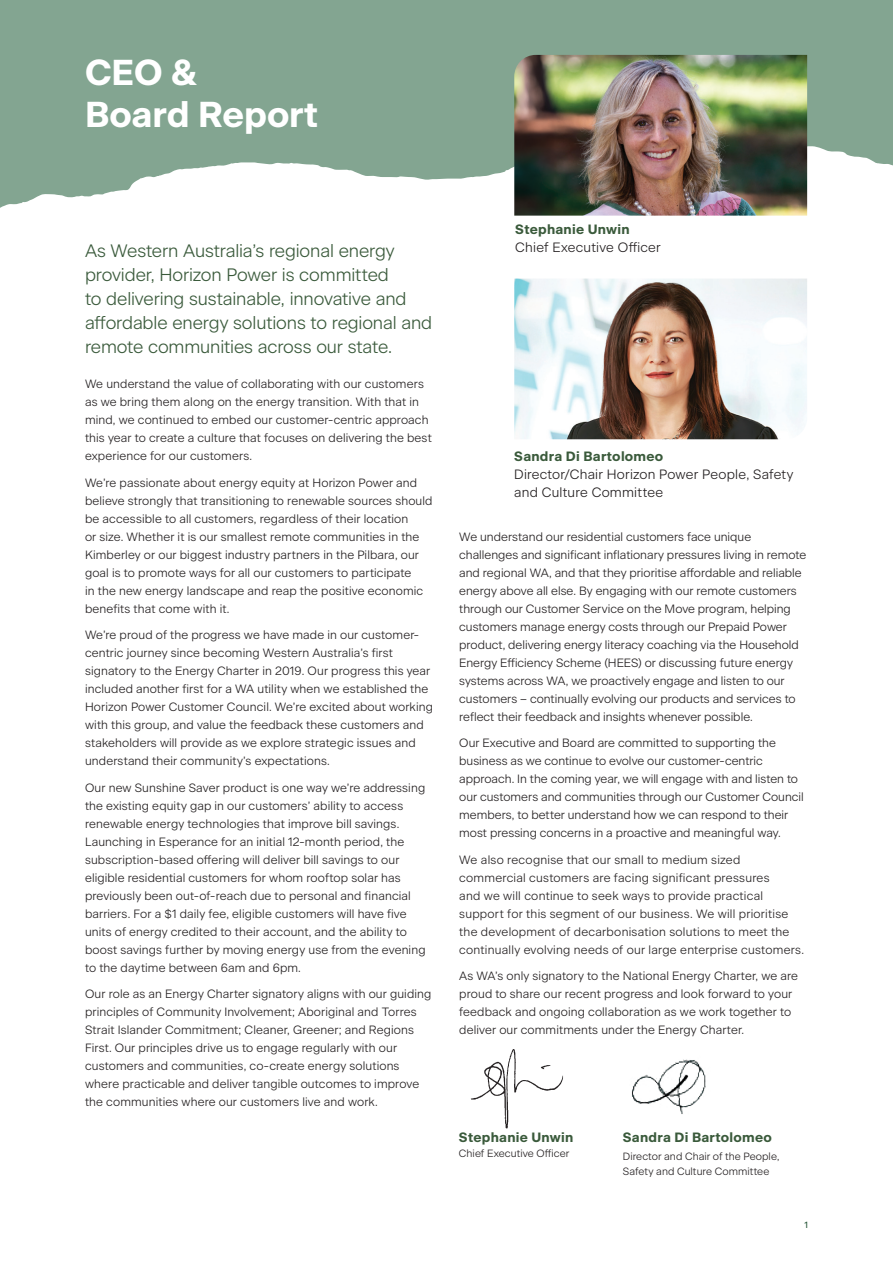
<style>
.page{position:relative;width:893px;height:1263px;background:#fff}
.page>*{position:absolute;margin:0;border:0;box-sizing:border-box;transform-origin:0 0}
.t1{font:700 36px/42px "Beausite Classic";letter-spacing:-.005em;color:#fff}
.Intro_Text{font:300 18px/24px "Beausite Classic";letter-spacing:-.005em;color:#3a5a3b}
.t2{font:300 13.5px/18px "Beausite Classic";letter-spacing:.015em;color:#231f20}
.t3{font:700 13.5px "Beausite Classic";letter-spacing:.02em;color:#3a5a3b}
.t4{font:300 12px/18px "Beausite Classic";letter-spacing:.01em;color:#231f20}
.t5{font:300 10.5px/15px "Beausite Classic";letter-spacing:.005em;color:#231f20}
.t6{font:9px "Beausite Classic";color:#255537}
</style>
<div class="page">
<div style="left:0;top:0;width:893px;height:231px;background:#83a591"></div>
<svg style="left:0;top:127px;width:893px;height:313px"></svg>
<img style="left:632px;top:1059px;width:74px;height:55px">
<img style="left:470px;top:1049px;width:93px;height:80px">
<img style="left:514px;top:55px;width:293px;height:161px">
<img style="left:514px;top:279px;width:293px;height:160px">
<p class="t1" style="left:85px;top:49px;width:235px">CEO &amp;<br>Board Report</p>
<p class="Intro_Text" style="left:85px;top:237px;width:349px">As Western Australia’s regional energy provider, Horizon Power is committed<br>to delivering sustainable, innovative and affordable energy solutions to regional and remote communities across our state.</p>
<p class="t4" style="left:85px;top:374px;width:348px">We understand the value of collaborating with our customers as we bring them along on the energy transition. With that in mind, we continued to embed our customer-centric approach this year to create a culture that focuses on delivering the best experience for our customers.</p>
<p class="t4" style="left:85px;top:472px;width:349px">We’re passionate about energy equity at Horizon Power and believe strongly that transitioning to renewable sources should be accessible to all customers, regardless of their location<br>or size. Whether it is our smallest remote communities in the Kimberley or our biggest industry partners in the Pilbara, our goal is to promote ways for all our customers to participate<br>in the new energy landscape and reap the positive economic benefits that come with it.</p>
<p class="t4" style="left:85px;top:625px;width:349px">We’re proud of the progress we have made in our customer&shy;centric journey since becoming Western Australia’s first signatory to the Energy Charter in 2019. Our progress this year included another first for a WA utility when we established the Horizon Power Customer Council. We’re excited about working with this group, and value the feedback these customers and stakeholders will provide as we explore strategic issues and understand their community’s expectations.</p>
<p class="t4" style="left:85px;top:777px;width:342px">Our new Sunshine Saver product is one way we’re addressing the existing equity gap in our customers’ ability to access renewable energy technologies that improve bill savings.<br>Launching in Esperance for an initial 12-month period, the subscription-based offering will deliver bill savings to our eligible residential customers for whom rooftop solar has previously been out-of-reach due to personal and financial barriers. For a $1 daily fee, eligible customers will have five units of energy credited to their account, and the ability to boost savings further by moving energy use from the evening to the daytime between 6am and 6pm.</p>
<p class="t4" style="left:85px;top:984px;width:348px">Our role as an Energy Charter signatory aligns with our guiding principles of Community Involvement; Aboriginal and Torres Strait Islander Commitment; Cleaner, Greener; and Regions First. Our principles drive us to engage regularly with our customers and communities, co-create energy solutions where practicable and deliver tangible outcomes to improve the communities where our customers live and work.</p>
<p class="t3" style="left:515px;top:219px;width:116px">Stephanie Unwin</p>
<p class="t2" style="left:515px;top:237px;width:147px">Chief Executive Officer</p>
<p class="t3" style="left:514px;top:446px;width:151px">Sandra Di Bartolomeo</p>
<p class="t2" style="left:514px;top:464px;width:281px">Director/Chair Horizon Power People, Safety and Culture Committee</p>
<p class="t4" style="left:459px;top:526px;width:348px">We understand our residential customers face unique challenges and significant inflationary pressures living in remote and regional WA, and that they prioritise affordable and reliable energy above all else. By engaging with our remote customers through our Customer Service on the Move program, helping customers manage energy costs through our Prepaid Power product, delivering energy literacy coaching via the Household Energy Efficiency Scheme (HEES) or discussing future energy systems across WA, we proactively engage and listen to our customers – continually evolving our products and services to reflect their feedback and insights whenever possible.</p>
<p class="t4" style="left:459px;top:733px;width:346px">Our Executive and Board are committed to supporting the business as we continue to evolve our customer-centric approach. In the coming year, we will engage with and listen to our customers and communities through our Customer Council members, to better understand how we can respond to their most pressing concerns in a proactive and meaningful way.</p>
<p class="t4" style="left:459px;top:849px;width:346px">We also recognise that our small to medium sized commercial customers are facing significant pressures<br>and we will continue to seek ways to provide practical support for this segment of our business. We will prioritise the development of decarbonisation solutions to meet the continually evolving needs of our large enterprise customers.</p>
<p class="t4" style="left:459px;top:966px;width:340px">As WA’s only signatory to the National Energy Charter, we are proud to share our recent progress and look forward to your feedback and ongoing collaboration as we work together to deliver our commitments under the Energy Charter.</p>
<p class="t3" style="left:459px;top:1127px;width:116px">Stephanie Unwin</p>
<p class="t5" style="left:459px;top:1145px;width:112px">Chief Executive Officer</p>
<p class="t3" style="left:623px;top:1127px;width:151px">Sandra Di Bartolomeo</p>
<p class="t5" style="left:623px;top:1148px;width:158px">Director and Chair of the People,<br>Safety and Culture Committee</p>
<p class="t6" style="left:804px;top:1218px;width:5px">1</p>
</div>
